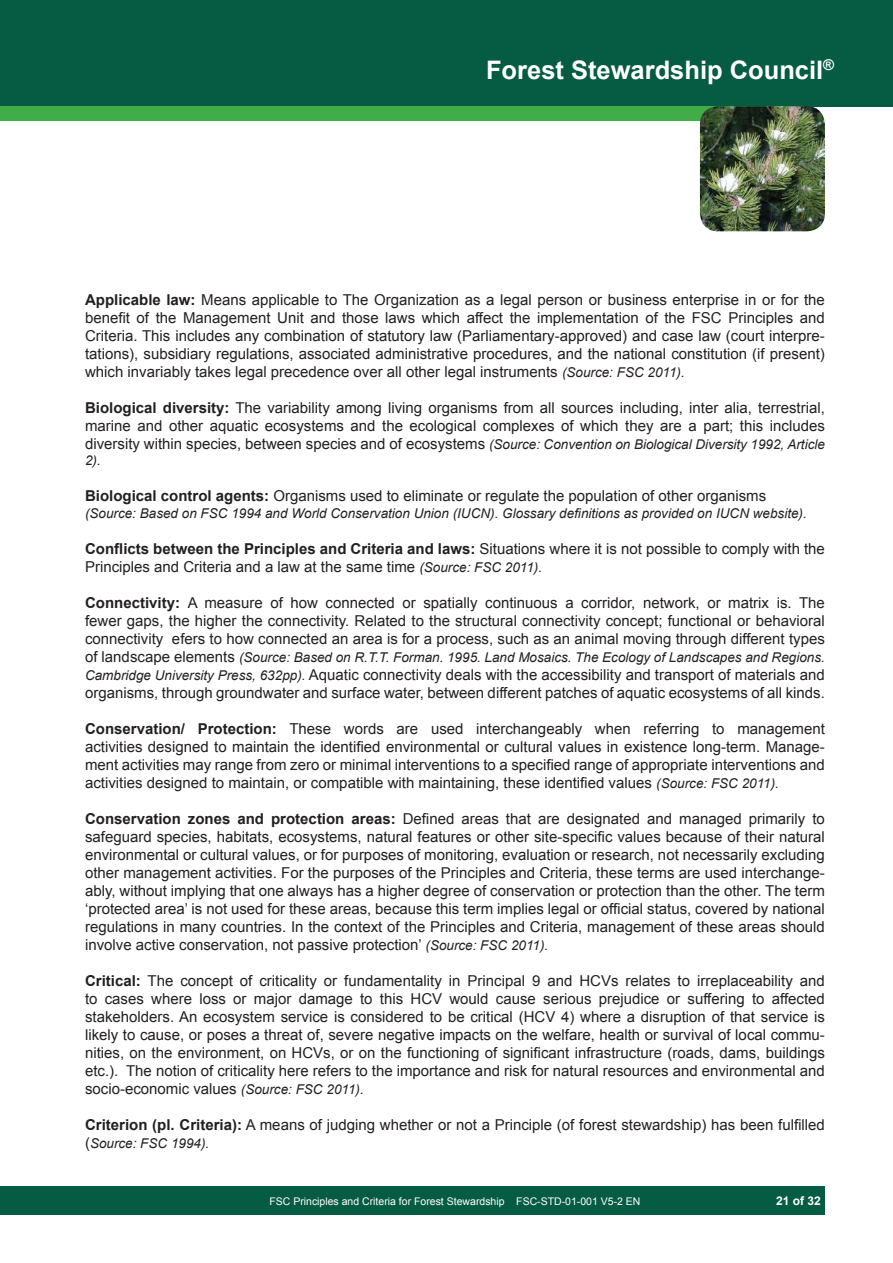
<style>
.page{position:relative;width:893px;height:1263px;background:#fff}
.page>*{position:absolute;margin:0;border:0;box-sizing:border-box;transform-origin:0 0}
.t1{font:700 25.5px "Arial";color:#fff}
.t2{font:15px/18px "Arial";color:#231f20;text-align:justify}
.t3{font:italic 13.5px "Arial";color:#231f20}
.t4{font:700 12px "Arial";color:#fff}
.t5{font:10.5px "Arial";color:#fff}
.s1{font-weight:700}
.s2{font-style:italic;font-size:13.5px}
.s3{font-style:normal;font-size:15px}
</style>
<div class="page">
<div style="left:0;top:0;width:893px;height:106px;background:#055c42"></div>
<div style="left:0;top:106px;width:788px;height:15px;background:#40ad49"></div>
<div style="left:0;top:1186px;width:825px;height:29px;background:#055c42"></div>
<img style="left:700px;top:106px;width:125px;height:125px">
<h1 class="t1" style="left:486px;top:60px;width:350px">Forest Stewardship Council<sup>®</sup></h1>
<p class="t2" style="left:85px;top:292px;width:741px"><span class="s1">Applicable law:</span> Means applicable to The Organization as a legal person or business enterprise in or for the benefit of the Management Unit and those laws which affect the implementation of the FSC Principles and Criteria. This includes any combination of statutory law (Parliamentary-approved) and case law (court interpre&shy;tations), subsidiary regulations, associated administrative procedures, and the national constitution (if present) which invariably takes legal precedence over all other legal instruments <span class="s2">(Source: FSC 2011).</span></p>
<p class="t2" style="left:85px;top:400px;width:741px"><span class="s1">Biological diversity:</span> The variability among living organisms from all sources including, inter alia, terrestrial, marine and other aquatic ecosystems and the ecological complexes of which they are a part; this includes diversity within species, between species and of ecosystems <span class="s2">(Source: Convention on Biological Diversity 1992, Article</span></p>
<p class="t3" style="left:85px;top:456px;width:17px">2).</p>
<p class="t2" style="left:85px;top:488px;width:683px"><span class="s1">Biological control agents:</span> Organisms used to eliminate or regulate the population of other organisms</p>
<p class="t3" style="left:85px;top:504px;width:723px">(Source: Based on FSC 1994 and World Conservation Union (IUCN). Glossary definitions as provided on IUCN website).</p>
<p class="t2" style="left:85px;top:541px;width:741px"><span class="s1">Conflicts between the Principles and Criteria and laws:</span> Situations where it is not possible to comply with the<br>Principles and Criteria and a law at the same time <span class="s2">(Source: FSC 2011).</span></p>
<p class="t2" style="left:85px;top:593px;width:741px"><span class="s1">Connectivity:</span> A measure of how connected or spatially continuous a corridor, network, or matrix is. The fewer gaps, the higher the connectivity. Related to the structural connectivity concept; functional or behavioral connectivity efers to how connected an area is for a process, such as an animal moving through different types</p>
<p class="t3" style="left:85px;top:652px;width:741px"><span class="s3">of landscape elements</span> (Source: Based on R.T.T. Forman. 1995. Land Mosaics. The Ecology of Landscapes and Regions.</p>
<p class="t2" style="left:85px;top:667px;width:741px"><span class="s2">Cambridge University Press, 632pp).</span> Aquatic connectivity deals with the accessibility and transport of materials and organisms, through groundwater and surface water, between different patches of aquatic ecosystems of all kinds.</p>
<p class="t2" style="left:85px;top:721px;width:741px"><span class="s1">Conservation/ Protection:</span> These words are used interchangeably when referring to management activities designed to maintain the identified environmental or cultural values in existence long-term. Manage&shy;ment activities may range from zero or minimal interventions to a specified range of appropriate interventions and activities designed to maintain, or compatible with maintaining, these identified values <span class="s2">(Source: FSC 2011).</span></p>
<p class="t2" style="left:85px;top:809px;width:741px"><span class="s1">Conservation zones and protection areas:</span> Defined areas that are designated and managed primarily to safeguard species, habitats, ecosystems, natural features or other site-specific values because of their natural environmental or cultural values, or for purposes of monitoring, evaluation or research, not necessarily excluding other management activities. For the purposes of the Principles and Criteria, these terms are used interchange&shy;ably, without implying that one always has a higher degree of conservation or protection than the other. The term ‘protected area’ is not used for these areas, because this term implies legal or official status, covered by national regulations in many countries. In the context of the Principles and Criteria, management of these areas should involve active conservation, not passive protection’ <span class="s2">(Source: FSC 2011).</span></p>
<p class="t2" style="left:85px;top:973px;width:741px"><span class="s1">Critical:</span> The concept of criticality or fundamentality in Principal 9 and HCVs relates to irreplaceability and to cases where loss or major damage to this HCV would cause serious prejudice or suffering to affected stakeholders. An ecosystem service is considered to be critical (HCV 4) where a disruption of that service is likely to cause, or poses a threat of, severe negative impacts on the welfare, health or survival of local commu&shy;nities, on the environment, on HCVs, or on the functioning of significant infrastructure (roads, dams, buildings etc.). The notion of criticality here refers to the importance and risk for natural resources and environmental and socio-economic values <span class="s2">(Source: FSC 2011).</span></p>
<p class="t2" style="left:85px;top:1115px;width:741px"><span class="s1">Criterion (pl. Criteria):</span> A means of judging whether or not a Principle (of forest stewardship) has been fulfilled</p>
<p class="t3" style="left:85px;top:1138px;width:126px"><span class="s3">(</span>Source: FSC 1994).</p>
<p class="t5" style="left:269px;top:1197px;width:373px">FSC Principles and Criteria for Forest Stewardship FSC-STD-01-001 V5-2 EN</p>
<p class="t4" style="left:776px;top:1196px;width:46px">21 of 32</p>
</div>
